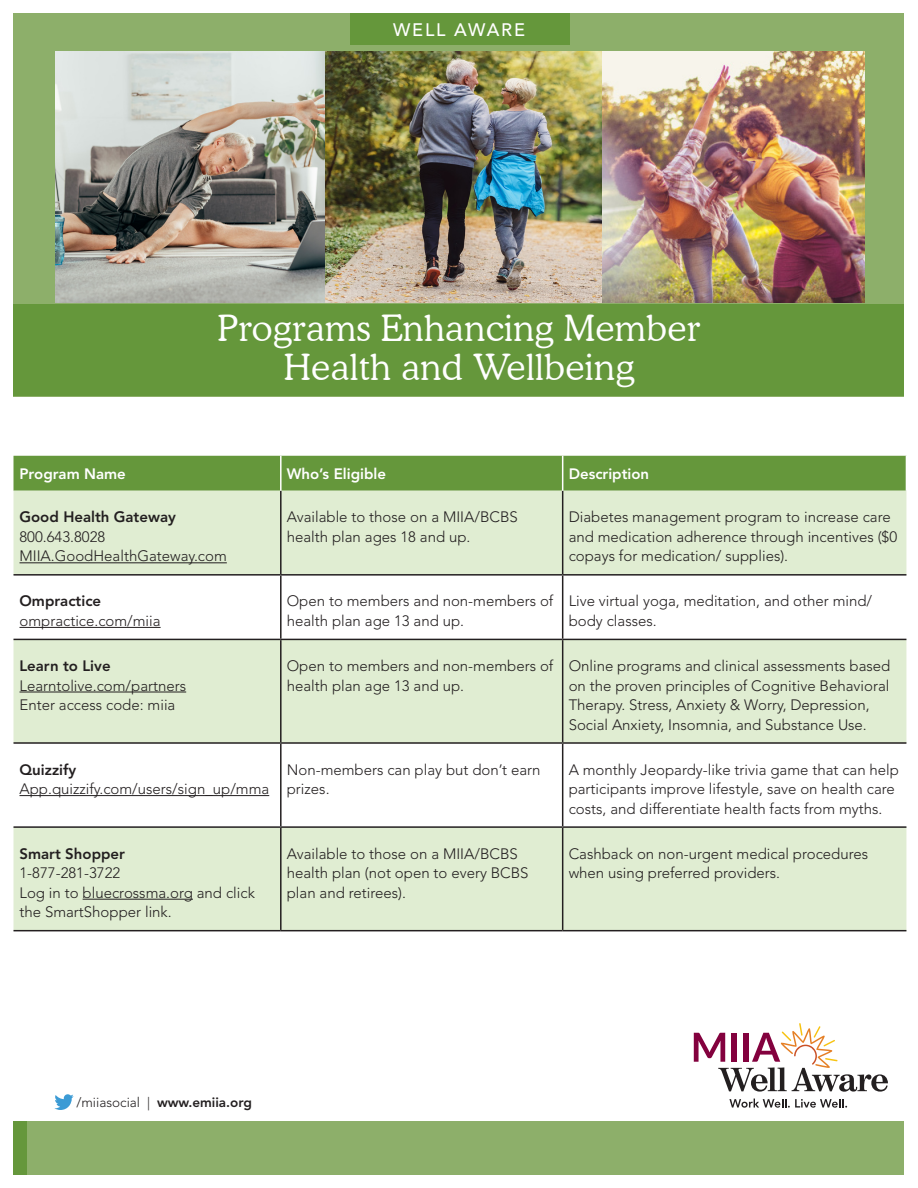
<style>
.page{position:relative;width:918px;height:1188px;background:#fff}
.page>*{position:absolute;margin:0;border:0;box-sizing:border-box;transform-origin:0 0}
.t1{font:300 36px/39px "Cooper BT";letter-spacing:.01em;color:#fff;text-align:center}
.t2{font:500 18px "Avenir LT Std";letter-spacing:.1em;color:#fff}
.new_text{font:300 15px/19.5px "Avenir LT Std";color:#231f20}
.new_text-2{font:800 15px "Avenir LT Std";color:#231f20}
.new_text-3{font:800 15px "Avenir LT Std";color:#fff}
.t3{font:800 13.5px "Avenir LT Std";color:#231f20}
.s1{font-weight:300}
</style>
<div class="page">
<svg style="left:54px;top:1094px;width:20px;height:16px"></svg>
<div style="left:14px;top:14px;width:890px;height:383px;background:#8daf6a"></div>
<div style="left:14px;top:1121px;width:890px;height:53px;background:#8daf6a"></div>
<div style="left:14px;top:1121px;width:13px;height:53px;background:#65973b"></div>
<div style="left:14px;top:304px;width:890px;height:92px;background:#65973b"></div>
<div style="left:350px;top:14px;width:220px;height:31px;background:#65973b"></div>
<svg style="left:729px;top:1099px;width:118px;height:9px"></svg>
<svg style="left:694px;top:1023px;width:194px;height:69px"></svg>
<img style="left:325px;top:52px;width:540px;height:250px">
<img style="left:56px;top:52px;width:269px;height:250px">
<div style="left:14px;top:456px;width:892px;height:35px;background:#65973b"></div>
<svg style="left:14px;top:491px;width:892px;height:439px;fill:#e0edd2"></svg>
<svg style="left:14px;top:576px;width:266px;height:250px"></svg>
<hr style="left:280px;top:491px;width:2px;height:83px;background:#231f20">
<hr style="left:562px;top:491px;width:1px;height:83px;background:#231f20">
<hr style="left:14px;top:574px;width:267px;height:2px;background:#231f20">
<hr style="left:281px;top:574px;width:282px;height:2px;background:#231f20">
<hr style="left:280px;top:576px;width:2px;height:63px;background:#231f20">
<hr style="left:563px;top:574px;width:343px;height:2px;background:#231f20">
<hr style="left:562px;top:576px;width:1px;height:63px;background:#231f20">
<hr style="left:14px;top:639px;width:267px;height:1px;background:#231f20">
<hr style="left:281px;top:639px;width:282px;height:1px;background:#231f20">
<hr style="left:280px;top:640px;width:2px;height:102px;background:#231f20">
<hr style="left:563px;top:639px;width:343px;height:1px;background:#231f20">
<hr style="left:562px;top:640px;width:1px;height:102px;background:#231f20">
<hr style="left:14px;top:742px;width:267px;height:2px;background:#231f20">
<hr style="left:281px;top:742px;width:282px;height:2px;background:#231f20">
<hr style="left:280px;top:744px;width:2px;height:82px;background:#231f20">
<hr style="left:563px;top:742px;width:343px;height:2px;background:#231f20">
<hr style="left:562px;top:744px;width:1px;height:82px;background:#231f20">
<hr style="left:14px;top:826px;width:267px;height:2px;background:#231f20">
<hr style="left:281px;top:826px;width:282px;height:2px;background:#231f20">
<hr style="left:280px;top:828px;width:2px;height:102px;background:#231f20">
<hr style="left:563px;top:826px;width:343px;height:2px;background:#231f20">
<hr style="left:562px;top:828px;width:1px;height:102px;background:#231f20">
<hr style="left:14px;top:930px;width:267px;height:1px;background:#231f20">
<hr style="left:281px;top:930px;width:282px;height:1px;background:#231f20">
<hr style="left:563px;top:930px;width:343px;height:1px;background:#231f20">
<hr style="left:280px;top:456px;width:2px;height:35px;background:#fff">
<hr style="left:562px;top:456px;width:1px;height:35px;background:#fff">
<hr style="left:20px;top:562px;width:207px;height:1px;background:#231f20">
<hr style="left:20px;top:627px;width:141px;height:1px;background:#231f20">
<hr style="left:20px;top:692px;width:166px;height:1px;background:#231f20">
<hr style="left:20px;top:795px;width:249px;height:1px;background:#231f20">
<hr style="left:83px;top:899px;width:110px;height:1px;background:#231f20">
<p class="t2" style="left:393px;top:19px;width:133px">WELL AWARE</p>
<p class="t1" style="left:218px;top:308px;width:484px">Programs Enhancing Member<br>Health and Wellbeing</p>
<p class="new_text-3" style="left:20px;top:465px;width:108px">Program Name</p>
<p class="new_text-3" style="left:287px;top:465px;width:101px">Who’s Eligible</p>
<p class="new_text-3" style="left:569px;top:465px;width:82px">Description</p>
<p class="new_text-2" style="left:20px;top:508px;width:158px">Good Health Gateway</p>
<p class="new_text" style="left:20px;top:527px;width:209px">800.643.8028<br>MIIA.GoodHealthGateway.com</p>
<p class="new_text" style="left:287px;top:507px;width:233px">Available to those on a MIIA/BCBS health plan ages 18 and up.</p>
<p class="new_text" style="left:569px;top:507px;width:330px">Diabetes management program to increase care and medication adherence through incentives ($0 copays for medication/ supplies).</p>
<p class="new_text-2" style="left:20px;top:592px;width:83px">Ompractice</p>
<p class="new_text" style="left:20px;top:611px;width:143px">ompractice.com/miia</p>
<p class="new_text-2" style="left:20px;top:657px;width:93px">Learn to Live</p>
<p class="new_text" style="left:20px;top:676px;width:168px">Learntolive.com/partners<br>Enter access code: miia</p>
<p class="new_text-2" style="left:20px;top:761px;width:58px">Quizzify</p>
<p class="new_text" style="left:20px;top:779px;width:251px">App.quizzify.com/users/sign_up/mma</p>
<p class="new_text-2" style="left:20px;top:845px;width:107px">Smart Shopper</p>
<p class="new_text" style="left:20px;top:863px;width:102px">1-877-281-3722</p>
<p class="new_text" style="left:20px;top:883px;width:237px">Log in to bluecrossma.org and click the SmartShopper link.</p>
<p class="new_text" style="left:287px;top:592px;width:268px">Open to members and non-members of health plan age 13 and up.</p>
<p class="new_text" style="left:569px;top:592px;width:305px">Live virtual yoga, meditation, and other mind/ body classes.</p>
<p class="new_text" style="left:287px;top:656px;width:268px">Open to members and non-members of health plan age 13 and up.</p>
<p class="new_text" style="left:569px;top:656px;width:323px">Online programs and clinical assessments based on the proven principles of Cognitive Behavioral Therapy. Stress, Anxiety &amp; Worry, Depression, Social Anxiety, Insomnia, and Substance Use.</p>
<p class="new_text" style="left:287px;top:760px;width:255px">Non-members can play but don’t earn prizes.</p>
<p class="new_text" style="left:569px;top:760px;width:332px">A monthly Jeopardy-like trivia game that can help participants improve lifestyle, save on health care costs, and differentiate health facts from myths.</p>
<p class="new_text" style="left:287px;top:844px;width:243px">Available to those on a MIIA/BCBS health plan (not open to every BCBS plan and retirees).</p>
<p class="new_text" style="left:569px;top:844px;width:301px">Cashback on non-urgent medical procedures when using preferred providers.</p>
<p class="t3" style="left:76px;top:1095px;width:177px"><span class="s1">/miiasocial |</span> www.emiia.org</p>
</div>
